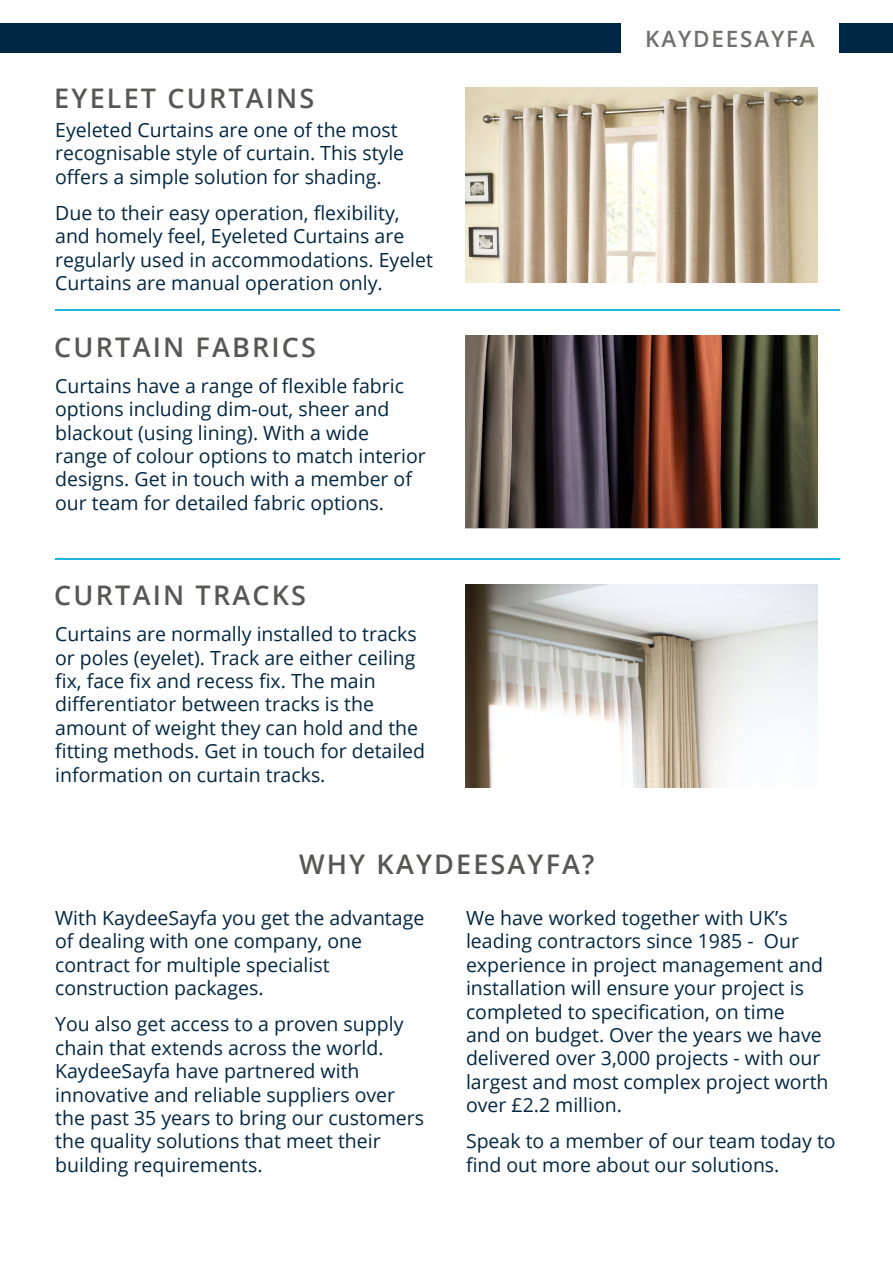
<style>
.page{position:relative;width:893px;height:1263px;background:#fff}
.page>*{position:absolute;margin:0;border:0;box-sizing:border-box;transform-origin:0 0}
.t1{font:600 27px "Open Sans";letter-spacing:.08em;color:#575756}
.t2{font:600 22.5px "Open Sans";letter-spacing:.08em;color:#71706f}
.t3{font:19.5px/23.4px "Open Sans";color:#002744}
</style>
<div class="page">
<div style="left:0;top:23px;width:893px;height:30px;background:#002744"></div>
<div style="left:622px;top:17px;width:217px;height:44px;background:#fff"></div>
<hr style="left:55px;top:310px;width:785px;height:1px;background:#1db4dd">
<hr style="left:55px;top:558px;width:785px;height:1px;background:#1db4dd">
<img style="left:465px;top:585px;width:352px;height:202px">
<img style="left:465px;top:88px;width:352px;height:195px">
<img style="left:465px;top:336px;width:352px;height:192px">
<h1 class="t1" style="left:54px;top:80px;width:262px">EYELET CURTAINS</h1>
<p class="t3" style="left:55px;top:117px;width:351px">Eyeleted Curtains are one of the most recognisable style of curtain. This style offers a simple solution for shading.</p>
<p class="t3" style="left:55px;top:200px;width:379px">Due to their easy operation, flexibility, and homely feel, Eyeleted Curtains are regularly used in accommodations. Eyelet Curtains are manual operation only.</p>
<h1 class="t1" style="left:54px;top:328px;width:263px">CURTAIN FABRICS</h1>
<p class="t3" style="left:55px;top:373px;width:372px">Curtains have a range of flexible fabric options including dim-out, sheer and blackout (using lining). With a wide range of colour options to match interior designs. Get in touch with a member of our team for detailed fabric options.</p>
<h1 class="t1" style="left:54px;top:577px;width:253px">CURTAIN TRACKS</h1>
<p class="t3" style="left:55px;top:622px;width:372px">Curtains are normally installed to tracks or poles (eyelet). Track are either ceiling fix, face fix and recess fix. The main differentiator between tracks is the amount of weight they can hold and the fitting methods. Get in touch for detailed information on curtain tracks.</p>
<h1 class="t1" style="left:299px;top:845px;width:297px">WHY KAYDEESAYFA?</h1>
<p class="t2" style="left:645px;top:23px;width:171px">KAYDEESAYFA</p>
<p class="t3" style="left:55px;top:906px;width:371px">With KaydeeSayfa you get the advantage of dealing with one company, one contract for multiple specialist construction packages.</p>
<p class="t3" style="left:55px;top:1012px;width:370px">You also get access to a proven supply chain that extends across the world.<br>KaydeeSayfa have partnered with innovative and reliable suppliers over the past 35 years to bring our customers the quality solutions that meet their building requirements.</p>
<p class="t3" style="left:466px;top:906px;width:364px">We have worked together with UK’s leading contractors since 1985 - Our experience in project management and installation will ensure your project is completed to specification, on time<br>and on budget. Over the years we have delivered over 3,000 projects - with our largest and most complex project worth over £2.2 million.</p>
<p class="t3" style="left:466px;top:1129px;width:371px">Speak to a member of our team today to find out more about our solutions.</p>
</div>
